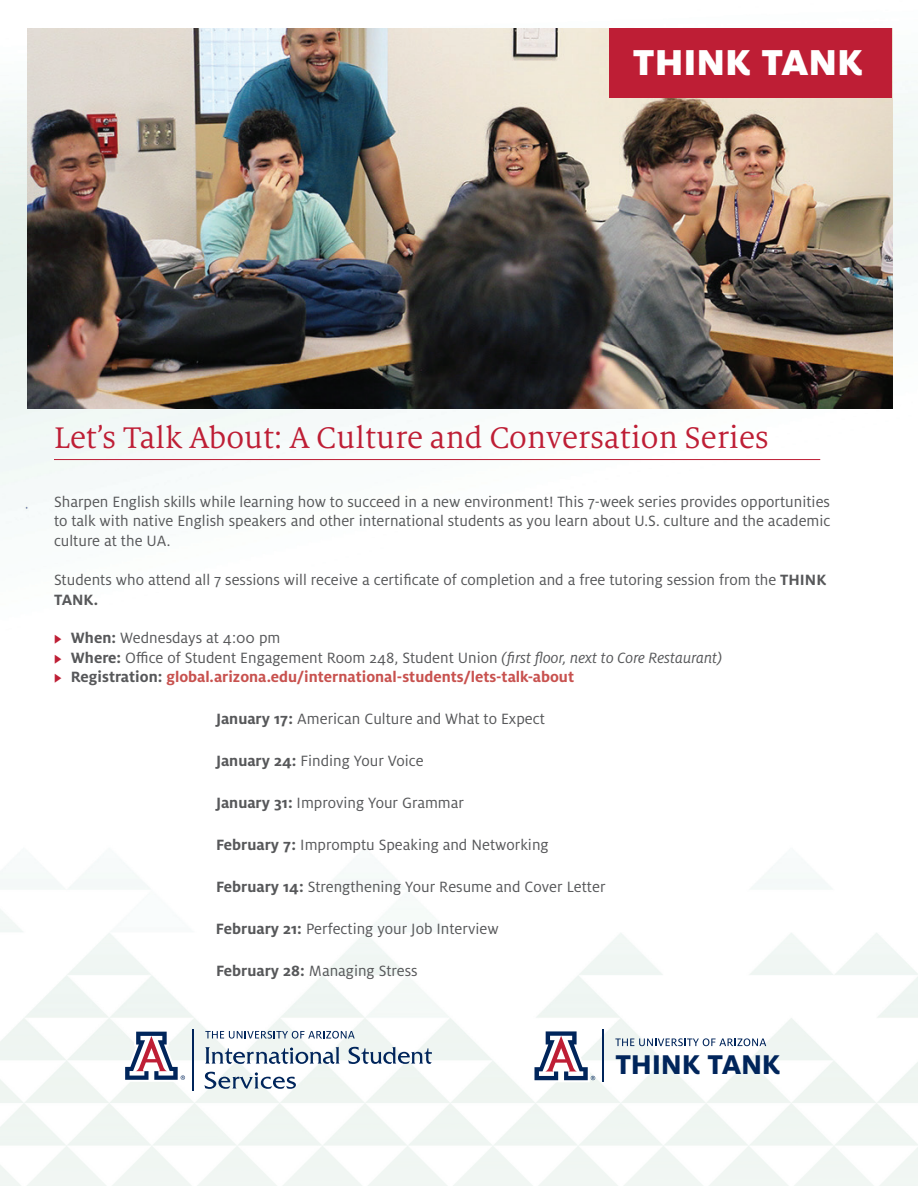
<style>
.page{position:relative;width:918px;height:1188px;background:#fff}
.page>*{position:absolute;margin:0;border:0;box-sizing:border-box;transform-origin:0 0}
.t1{font:900 39.9px "Milo OT";color:#fff}
.t2{font:33px "Milo Serif OT";color:#be1e35}
.t3{font:800 30px "Milo OT";letter-spacing:-.01em;color:#00255b}
.t4{font:16.5px/19.5px "Milo OT";color:#57585a;text-align:justify}
.t5{font:700 16.5px "Milo OT";color:#c8524f}
.s1{font-weight:700}
.s2{color:#be1e35}
.s3{font-style:italic}
.s4{color:#57585a}
</style>
<div class="page">
<img style="left:1px;top:163px;width:917px;height:1023px">
<img style="left:27px;top:28px;width:865px;height:380px">
<div style="left:609px;top:28px;width:283px;height:69px;background:#be1e35"></div>
<svg style="left:532px;top:1029px;width:63px;height:53px"></svg>
<hr style="left:603px;top:1029px;width:1px;height:53px;background:#00255b">
<svg style="left:615px;top:1038px;width:151px;height:8px"></svg>
<hr style="left:54px;top:459px;width:766px;height:1px;background:#be1e35">
<svg style="left:205px;top:1047px;width:135px;height:17px"></svg>
<svg style="left:348px;top:1047px;width:84px;height:17px"></svg>
<svg style="left:204px;top:1072px;width:92px;height:17px"></svg>
<svg style="left:123px;top:1030px;width:62px;height:52px"></svg>
<hr style="left:192px;top:1030px;width:1px;height:61px;background:#00255b">
<svg style="left:205px;top:1031px;width:150px;height:8px"></svg>
<h1 class="t1" style="left:633px;top:39px;width:232px">THINK TANK</h1>
<h2 class="t2" style="left:54px;top:421px;width:717px">Let’s Talk About: A Culture and Conversation Series</h2>
<p class="t4" style="left:54px;top:492px;width:778px">Sharpen English skills while learning how to succeed in a new environment! This 7-week series provides opportunities to talk with native English speakers and other international students as you learn about U.S. culture and the academic culture at the UA.</p>
<p class="t4" style="left:54px;top:570px;width:774px">Students who attend all 7 sessions will receive a certificate of completion and a free tutoring session from the <span class="s1">THINK<br>TANK.</span></p>
<p class="t4" style="left:54px;top:629px;width:228px"><span class="s2">◆</span> <span class="s1">When:</span> Wednesdays at 4:00 pm</p>
<p class="t4" style="left:54px;top:648px;width:670px"><span class="s2">◆</span> <span class="s1">Where:</span> Office of Student Engagement Room 248, Student Union <span class="s3">(first floor, next to Core Restaurant)</span></p>
<p class="t5" style="left:54px;top:668px;width:522px"><span class="s2">◆</span> <span class="s4">Registration:</span> global.arizona.edu/international-students/lets-talk-about</p>
<p class="t4" style="left:216px;top:710px;width:330px"><span class="s1">January 17:</span> American Culture and What to Expect</p>
<p class="t4" style="left:216px;top:752px;width:209px"><span class="s1">January 24:</span> Finding Your Voice</p>
<p class="t4" style="left:216px;top:794px;width:250px"><span class="s1">January 31:</span> Improving Your Grammar</p>
<p class="t4" style="left:216px;top:836px;width:334px"><span class="s1">February 7:</span> Impromptu Speaking and Networking</p>
<p class="t4" style="left:216px;top:878px;width:391px"><span class="s1">February 14:</span> Strengthening Your Resume and Cover Letter</p>
<p class="t4" style="left:216px;top:920px;width:284px"><span class="s1">February 21:</span> Perfecting your Job Interview</p>
<p class="t4" style="left:216px;top:962px;width:203px"><span class="s1">February 28:</span> Managing Stress</p>
<h3 class="t3" style="left:615px;top:1048px;width:167px">THINK TANK</h3>
</div>
